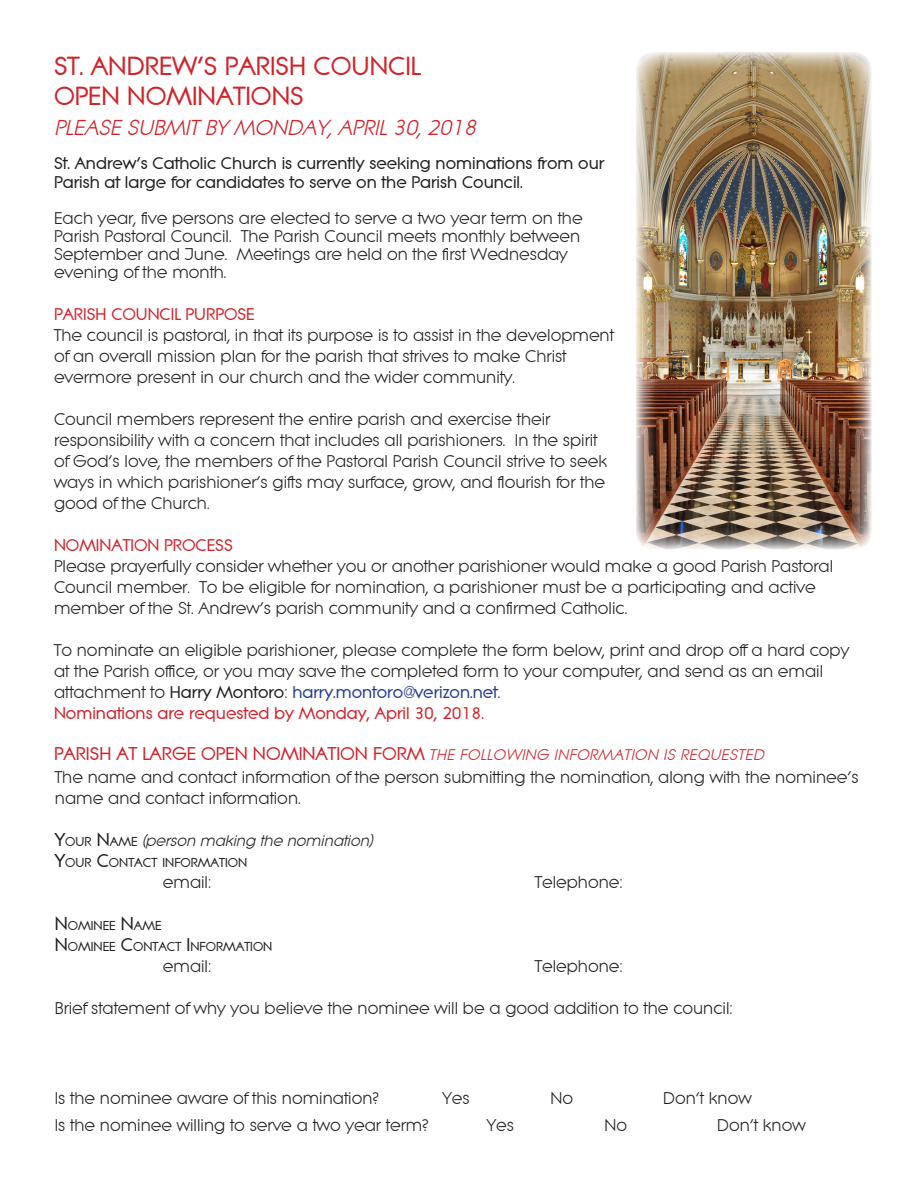
<style>
.page{position:relative;width:918px;height:1188px;background:#fff}
.page>*{position:absolute;margin:0;border:0;box-sizing:border-box;transform-origin:0 0}
.t1{font:700 25.5px "Lithe";color:#d1232a}
.t2{font:italic 21px "Lithe";color:#d1232a}
.t3{font:16.5px/21px "Lithe";color:#231f20}
.t4{font:700 16.5px/19.5px "Lithe";color:#231f20}
.t5{font:700 16.5px "Lithe";color:#d1232a}
.t6{font:italic 15px "Lithe";letter-spacing:.03em;color:#d1232a}
.t7{font:italic 15px "Lithe";color:#231f20}
.t8{font:700 12.6px "Lithe";color:#231f20}
.s1{font-weight:700}
.s2{font-weight:700;color:#253f8e}
.s3{font-weight:700;font-style:normal;font-size:18px}
.s4{font-weight:700;font-style:normal;font-size:12.6px}
.s5{font-size:18px}
</style>
<div class="page">
<img style="left:636px;top:52px;width:236px;height:498px">
<p class="t1" style="left:54px;top:53px;width:368px">ST. ANDREW’S PARISH COUNCIL</p>
<p class="t1" style="left:54px;top:83px;width:251px">OPEN NOMINATIONS</p>
<p class="t2" style="left:54px;top:117px;width:424px">PLEASE SUBMIT BY MONDAY, APRIL 30, 2018</p>
<p class="t4" style="left:54px;top:154px;width:552px">St. Andrew’s Catholic Church is currently seeking nominations from our<br>Parish at large for candidates to serve on the Parish Council.</p>
<p class="t3" style="left:54px;top:210px;width:530px;line-height:18px">Each year, five persons are elected to serve a two year term on the Parish Pastoral Council. The Parish Council meets monthly between September and June. Meetings are held on the first Wednesday evening of the month.</p>
<p class="t5" style="left:54px;top:306px;width:202px">PARISH COUNCIL PURPOSE</p>
<p class="t3" style="left:54px;top:325px;width:561px">The council is pastoral, in that its purpose is to assist in the development of an overall mission plan for the parish that strives to make Christ evermore present in our church and the wider community.</p>
<p class="t3" style="left:54px;top:409px;width:555px">Council members represent the entire parish and exercise their responsibility with a concern that includes all parishioners. In the spirit of God’s love, the members of the Pastoral Parish Council strive to seek ways in which parishioner’s gifts may surface, grow, and flourish for the good of the Church.</p>
<p class="t5" style="left:54px;top:537px;width:180px">NOMINATION PROCESS</p>
<p class="t3" style="left:54px;top:556px;width:781px">Please prayerfully consider whether you or another parishioner would make a good Parish Pastoral<br>Council member. To be eligible for nomination, a parishioner must be a participating and active member of the St. Andrew’s parish community and a confirmed Catholic.</p>
<p class="t3" style="left:54px;top:640px;width:797px">To nominate an eligible parishioner, please complete the form below, print and drop off a hard copy at the Parish office, or you may save the completed form to your computer, and send as an email attachment to <span class="s1">Harry Montoro</span>: <span class="s2">harry.montoro@verizon.net</span>.</p>
<p class="t5" style="left:54px;top:705px;width:431px">Nominations are requested by Monday, April 30, 2018.</p>
<p class="t6" style="left:54px;top:747px;width:711px"><span class="s3">PARISH AT LARGE OPEN NOMINATION FORM</span> THE FOLLOWING INFORMATION IS REQUESTED</p>
<p class="t3" style="left:55px;top:767px;width:805px">The name and contact information of the person submitting the nomination, along with the nominee’s name and contact information.</p>
<p class="t7" style="left:55px;top:833px;width:319px"><span class="s3">Y</span><span class="s4">OUR</span> <span class="s3">N</span><span class="s4">AME</span> (person making the nomination)</p>
<p class="t8" style="left:55px;top:856px;width:192px"><span class="s5">Y</span>OUR <span class="s5">C</span>ONTACT INFORMATION</p>
<p class="t3" style="left:163px;top:872px;width:50px">email:</p>
<p class="t3" style="left:535px;top:872px;width:89px">Telephone:</p>
<p class="t8" style="left:55px;top:919px;width:108px"><span class="s5">N</span>OMINEE <span class="s5">N</span>AME</p>
<p class="t8" style="left:55px;top:940px;width:217px"><span class="s5">N</span>OMINEE <span class="s5">C</span>ONTACT <span class="s5">I</span> NFORMATION</p>
<p class="t3" style="left:163px;top:956px;width:50px">email:</p>
<p class="t3" style="left:535px;top:956px;width:89px">Telephone:</p>
<p class="t3" style="left:55px;top:998px;width:679px">Brief statement of why you believe the nominee will be a good addition to the council:</p>
<p class="t3" style="left:55px;top:1088px;width:326px">Is the nominee aware of this nomination?</p>
<p class="t3" style="left:442px;top:1088px;width:29px">Yes</p>
<p class="t3" style="left:550px;top:1088px;width:24px">No</p>
<p class="t3" style="left:663px;top:1088px;width:90px">Don’t know</p>
<p class="t3" style="left:55px;top:1115px;width:375px">Is the nominee willing to serve a two year term?</p>
<p class="t3" style="left:487px;top:1115px;width:29px">Yes</p>
<p class="t3" style="left:604px;top:1115px;width:24px">No</p>
<p class="t3" style="left:717px;top:1115px;width:90px">Don’t know</p>
</div>
